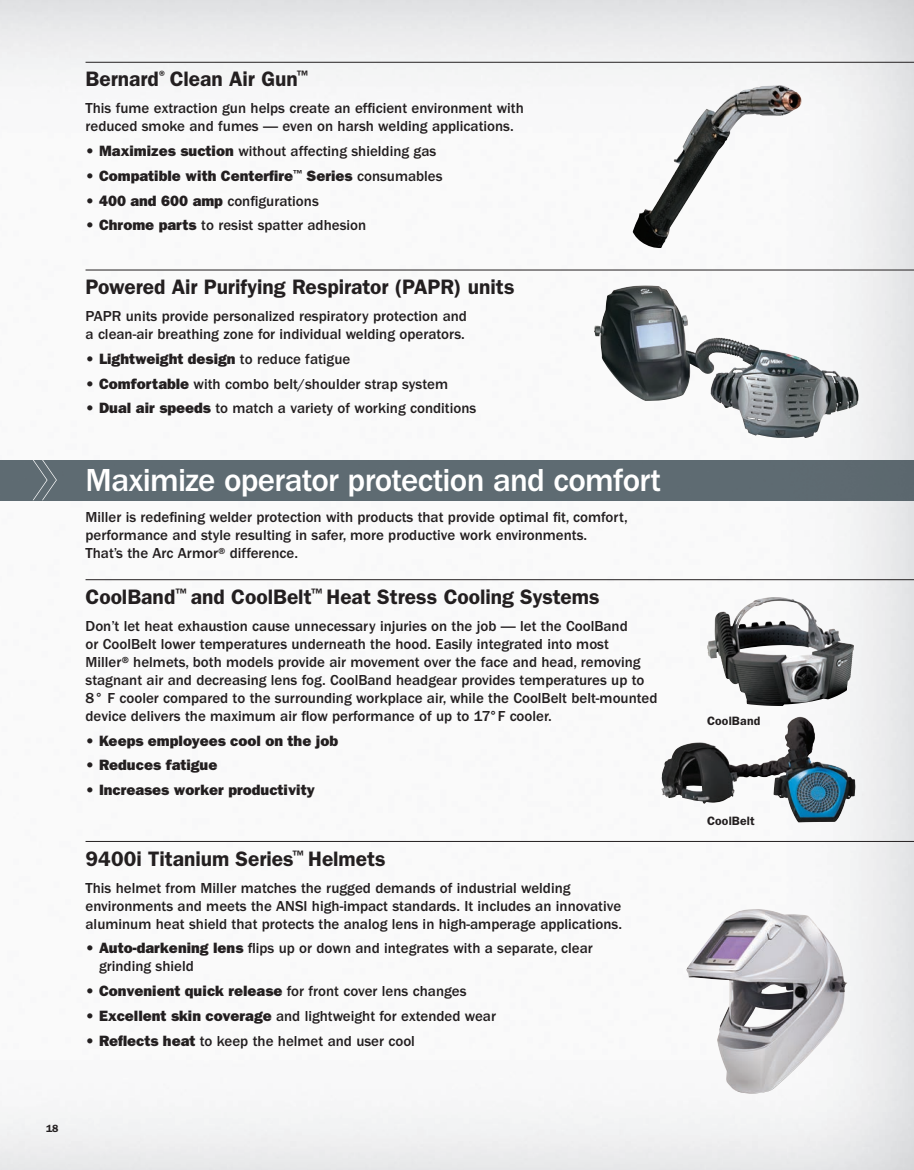
<style>
.page{position:relative;width:914px;height:1170px;background:#fff}
.page>*{position:absolute;margin:0;border:0;box-sizing:border-box;transform-origin:0 0}
.t1{font:500 33px "ITC Franklin Gothic Std";letter-spacing:-.025em;color:#fff}
.t2{font:600 21px "ITC Franklin Gothic Std";color:#231f20}
.t3{font:500 15px/18px "ITC Franklin Gothic Std";color:#231f20}
.t4{font:15px "ITC Franklin Gothic Std Hvy";color:#231f20}
.t5{font:600 12.15px "ITC Franklin Gothic Std";letter-spacing:.015em;color:#231f20}
.t6{font:600 10.5px "ITC Franklin Gothic Std";color:#231f20}
.s1{font-family:"ITC Franklin Gothic Std Hvy";font-weight:400}
.s2{font-family:"ITC Franklin Gothic Std";font-weight:500}
.s3{font-weight:600}
</style>
<div class="page">
<img style="left:0;top:0;width:914px;height:1170px">
<img style="left:632px;top:85px;width:169px;height:163px">
<hr style="left:86px;top:62px;width:828px;height:1px;background:#231f20">
<hr style="left:86px;top:270px;width:828px;height:1px;background:#231f20">
<img style="left:594px;top:285px;width:157px;height:116px">
<div style="left:0;top:460px;width:914px;height:40px;background:#5e6b72"></div>
<svg style="left:33px;top:460px;width:24px;height:40px"></svg>
<hr style="left:86px;top:579px;width:828px;height:1px;background:#231f20">
<hr style="left:86px;top:841px;width:828px;height:1px;background:#231f20">
<img style="left:686px;top:909px;width:161px;height:185px">
<img style="left:707px;top:597px;width:65px;height:102px">
<img style="left:661px;top:717px;width:137px;height:73px">
<h2 class="t2" style="left:86px;top:67px;width:224px">Bernard<sup>®</sup> Clean Air Gun<sup>™</sup></h2>
<p class="t3" style="left:86px;top:100px;width:440px">This fume extraction gun helps create an efficient environment with reduced smoke and fumes — even on harsh welding applications.</p>
<p class="t3" style="left:86px;top:142px;width:352px"><span class="s1">• Maximizes suction</span> without affecting shielding gas</p>
<p class="t4" style="left:86px;top:167px;width:358px">• Compatible with Centerfire<sup>™</sup> Series <span class="s2">consumables</span></p>
<p class="t3" style="left:85px;top:192px;width:235px"><span class="s1">• 400 and 600 amp</span> configurations</p>
<p class="t3" style="left:85px;top:217px;width:282px"><span class="s1">• Chrome parts</span> to resist spatter adhesion</p>
<h2 class="t2" style="left:86px;top:275px;width:430px">Powered Air Purifying Respirator (PAPR) units</h2>
<p class="t3" style="left:85px;top:307px;width:383px">PAPR units provide personalized respiratory protection and a clean-air breathing zone for individual welding operators.</p>
<p class="t4" style="left:85px;top:350px;width:266px">• Lightweight design <span class="s2">to reduce fatigue</span></p>
<p class="t3" style="left:85px;top:375px;width:364px"><span class="s1">• Comfortable</span> with combo belt/shoulder strap system</p>
<p class="t3" style="left:85px;top:400px;width:392px"><span class="s1">• Dual air speeds</span> to match a variety of working conditions</p>
<h1 class="t1" style="left:86px;top:461px;width:577px">Maximize operator protection and comfort</h1>
<p class="t3" style="left:86px;top:508px;width:544px">Miller is redefining welder protection with products that provide optimal fit, comfort, performance and style resulting in safer, more productive work environments.<br>That’s the Arc Armor® difference.</p>
<h2 class="t2" style="left:86px;top:584px;width:515px">CoolBand<sup>™</sup> and CoolBelt<sup>™</sup> Heat Stress Cooling Systems</h2>
<p class="t3" style="left:86px;top:617px;width:573px">Don’t let heat exhaustion cause unnecessary injuries on the job — let the CoolBand<br>or CoolBelt lower temperatures underneath the hood. Easily integrated into most Miller<span class="s3">®</span>helmets, both models provide air movement over the face and head, removing stagnant air and decreasing lens fog. CoolBand headgear provides temperatures up to 8° F cooler compared to the surrounding workplace air, while the CoolBelt belt-mounted device delivers the maximum air flow performance of up to 17°F cooler.</p>
<p class="t4" style="left:86px;top:732px;width:254px">• Keeps employees cool on the job</p>
<p class="t4" style="left:86px;top:756px;width:134px">• Reduces fatigue</p>
<p class="t4" style="left:86px;top:781px;width:231px">• Increases worker productivity</p>
<h2 class="t2" style="left:86px;top:846px;width:302px">9400i Titanium Series<sup>™</sup> Helmets</h2>
<p class="t3" style="left:86px;top:879px;width:538px">This helmet from Miller matches the rugged demands of industrial welding environments and meets the ANSI high-impact standards. It includes an innovative aluminum heat shield that protects the analog lens in high-amperage applications.</p>
<p class="t3" style="left:99px;top:940px;width:495px;text-indent:-13px"><span class="s1">• Auto-darkening lens</span> flips up or down and integrates with a separate, clear grinding shield</p>
<p class="t3" style="left:86px;top:982px;width:382px"><span class="s1">• Convenient quick release</span> for front cover lens changes</p>
<p class="t3" style="left:86px;top:1007px;width:412px"><span class="s1">• Excellent skin coverage</span> and lightweight for extended wear</p>
<p class="t3" style="left:86px;top:1032px;width:331px"><span class="s1">• Reflects heat</span> to keep the helmet and user cool</p>
<p class="t6" style="left:46px;top:1122px;width:14px">18</p>
<p class="t5" style="left:707px;top:714px;width:55px">CoolBand</p>
<p class="t5" style="left:707px;top:814px;width:49px">CoolBelt</p>
</div>
